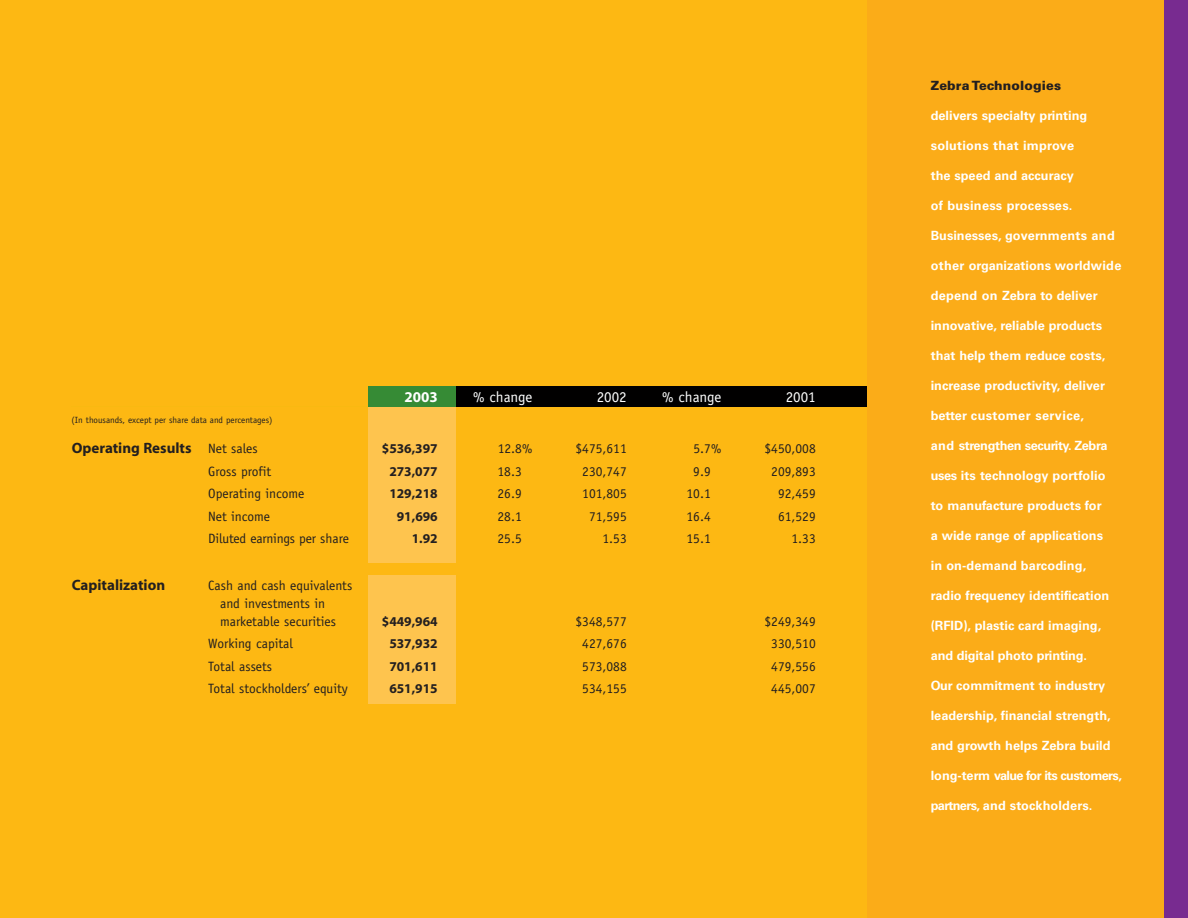
<style>
.page{position:relative;width:1188px;height:918px;background:#fff}
.page>*{position:absolute;margin:0;border:0;box-sizing:border-box;transform-origin:0 0}
.t1{font:700 15px "Myriad";color:#231f20}
.t2{font:15px "Officina Sans";color:#fff}
.t3{font:700 15px "Myriad";color:#fff}
.t4{font:13.5px/18px "Officina Sans";color:#231f20}
.t5{font:700 13.5px "Myriad";color:#231f20}
.t6{font:700 12.75px "Univers";color:#fff}
.t7{font:700 12.75px "Univers";letter-spacing:.02em;color:#fff}
.t8{font:700 12.75px "Univers";letter-spacing:-.05em;color:#fff}
.t9{font:700 12.75px "Univers";letter-spacing:-.03em;color:#fff}
.t10{font:700 12.75px "Univers";letter-spacing:.03em;color:#fff}
.t11{font:900 12.75px "Univers";letter-spacing:.01em;color:#231f20}
.t12{font:9px "Officina Sans";color:#231f20}
.s1{font-family:"Officina Sans";font-weight:400;font-size:13.5px}
</style>
<div class="page">
<div style="left:0;top:0;width:1170px;height:918px;background:#fdb813"></div>
<div style="left:867px;top:0;width:303px;height:918px;background:#fbac18"></div>
<div style="left:1165px;top:0;width:23px;height:918px;background:#782b90"></div>
<div style="left:368px;top:407px;width:88px;height:155px;background:#fec44e"></div>
<div style="left:368px;top:576px;width:88px;height:128px;background:#fec44e"></div>
<div style="left:456px;top:387px;width:411px;height:20px;background:#010000"></div>
<hr style="left:72px;top:406px;width:297px;height:1px;background:#f9b911">
<div style="left:368px;top:387px;width:88px;height:20px;background:#368b35"></div>
<p class="t12" style="left:72px;top:417px;width:202px">( In thousands, except per share data and percentages)</p>
<p class="t3" style="left:405px;top:391px;width:35px">2003</p>
<p class="t2" style="left:473px;top:391px;width:61px">% change</p>
<p class="t2" style="left:597px;top:391px;width:32px">2002</p>
<p class="t2" style="left:662px;top:391px;width:61px">% change</p>
<p class="t2" style="left:786px;top:391px;width:32px">2001</p>
<p class="t1" style="left:72px;top:443px;width:187px">Operating Results <span class="s1">Net sales</span></p>
<p class="t5" style="left:382px;top:444px;width:57px">$536,397</p>
<p class="t4" style="left:498px;top:441px;width:36px">12.8%</p>
<p class="t4" style="left:576px;top:441px;width:53px">$475,611</p>
<p class="t4" style="left:694px;top:441px;width:29px">5.7%</p>
<p class="t4" style="left:765px;top:441px;width:53px">$450,008</p>
<p class="t4" style="left:208px;top:463px;width:64px">Gross profit</p>
<p class="t5" style="left:389px;top:466px;width:50px">273,077</p>
<p class="t4" style="left:498px;top:463px;width:26px">18.3</p>
<p class="t4" style="left:582px;top:463px;width:46px">230,747</p>
<p class="t4" style="left:693px;top:463px;width:19px">9.9</p>
<p class="t4" style="left:771px;top:463px;width:46px">209,893</p>
<p class="t4" style="left:208px;top:486px;width:97px">Operating income</p>
<p class="t5" style="left:389px;top:489px;width:50px">129,218</p>
<p class="t4" style="left:498px;top:486px;width:26px">26.9</p>
<p class="t4" style="left:582px;top:486px;width:46px">101,805</p>
<p class="t4" style="left:687px;top:486px;width:26px">10.1</p>
<p class="t4" style="left:778px;top:486px;width:39px">92,459</p>
<p class="t4" style="left:208px;top:508px;width:63px">Net income</p>
<p class="t5" style="left:397px;top:511px;width:42px">91,696</p>
<p class="t4" style="left:498px;top:508px;width:26px">28.1</p>
<p class="t4" style="left:589px;top:508px;width:39px">71,595</p>
<p class="t4" style="left:687px;top:508px;width:26px">16.4</p>
<p class="t4" style="left:778px;top:508px;width:39px">61,529</p>
<p class="t4" style="left:208px;top:531px;width:142px">Diluted earnings per share</p>
<p class="t5" style="left:412px;top:534px;width:27px">1.92</p>
<p class="t4" style="left:498px;top:531px;width:26px">25.5</p>
<p class="t4" style="left:603px;top:531px;width:26px">1.53</p>
<p class="t4" style="left:687px;top:531px;width:26px">15.1</p>
<p class="t4" style="left:792px;top:531px;width:26px">1.33</p>
<p class="t1" style="left:72px;top:579px;width:95px">Capitalization</p>
<p class="t4" style="left:220px;top:577px;width:134px;text-indent:-12px">Cash and cash equivalents and investments in marketable securities</p>
<p class="t5" style="left:382px;top:616px;width:57px">$449,964</p>
<p class="t4" style="left:576px;top:613px;width:53px">$348,577</p>
<p class="t4" style="left:765px;top:613px;width:53px">$249,349</p>
<p class="t4" style="left:208px;top:636px;width:86px">Working capital</p>
<p class="t5" style="left:389px;top:639px;width:50px">537,932</p>
<p class="t4" style="left:582px;top:636px;width:46px">427,676</p>
<p class="t4" style="left:771px;top:636px;width:46px">330,510</p>
<p class="t4" style="left:208px;top:658px;width:65px">Total assets</p>
<p class="t5" style="left:389px;top:661px;width:50px">701,611</p>
<p class="t4" style="left:582px;top:658px;width:46px">573,088</p>
<p class="t4" style="left:771px;top:658px;width:46px">479,556</p>
<p class="t4" style="left:208px;top:681px;width:141px">Total stockholders’ equity</p>
<p class="t5" style="left:389px;top:684px;width:50px">651,915</p>
<p class="t4" style="left:582px;top:681px;width:46px">534,155</p>
<p class="t4" style="left:771px;top:681px;width:46px">445,007</p>
<p class="t11" style="left:931px;top:81px;width:132px">Zebra Technologies</p>
<p class="t6" style="left:931px;top:111px;width:158px">delivers specialty printing</p>
<p class="t7" style="left:931px;top:141px;width:145px">solutions that improve</p>
<p class="t6" style="left:931px;top:171px;width:145px">the speed and accuracy</p>
<p class="t7" style="left:931px;top:201px;width:143px">of business processes.</p>
<p class="t6" style="left:931px;top:231px;width:186px">Businesses, governments and</p>
<p class="t6" style="left:931px;top:261px;width:192px">other organizations worldwide</p>
<p class="t6" style="left:931px;top:291px;width:168px">depend on Zebra to deliver</p>
<p class="t6" style="left:931px;top:321px;width:173px">innovative, reliable products</p>
<p class="t6" style="left:931px;top:351px;width:176px">that help them reduce costs,</p>
<p class="t6" style="left:931px;top:381px;width:176px">increase productivity, deliver</p>
<p class="t10" style="left:931px;top:411px;width:155px">better customer service,</p>
<p class="t9" style="left:931px;top:441px;width:178px">and strengthen security. Zebra</p>
<p class="t6" style="left:931px;top:471px;width:176px">uses its technology portfolio</p>
<p class="t6" style="left:931px;top:501px;width:172px">to manufacture products for</p>
<p class="t6" style="left:931px;top:531px;width:174px">a wide range of applications</p>
<p class="t6" style="left:931px;top:561px;width:157px">in on-demand barcoding,</p>
<p class="t6" style="left:931px;top:591px;width:180px">radio frequency identification</p>
<p class="t6" style="left:931px;top:621px;width:172px">(RFID), plastic card imaging,</p>
<p class="t6" style="left:931px;top:651px;width:158px">and digital photo printing.</p>
<p class="t6" style="left:931px;top:681px;width:176px">Our commitment to industry</p>
<p class="t6" style="left:931px;top:711px;width:181px">leadership, financial strength,</p>
<p class="t6" style="left:931px;top:741px;width:181px">and growth helps Zebra build</p>
<p class="t8" style="left:931px;top:771px;width:193px">long-term value for its customers,</p>
<p class="t6" style="left:931px;top:801px;width:163px">partners, and stockholders.</p>
</div>
